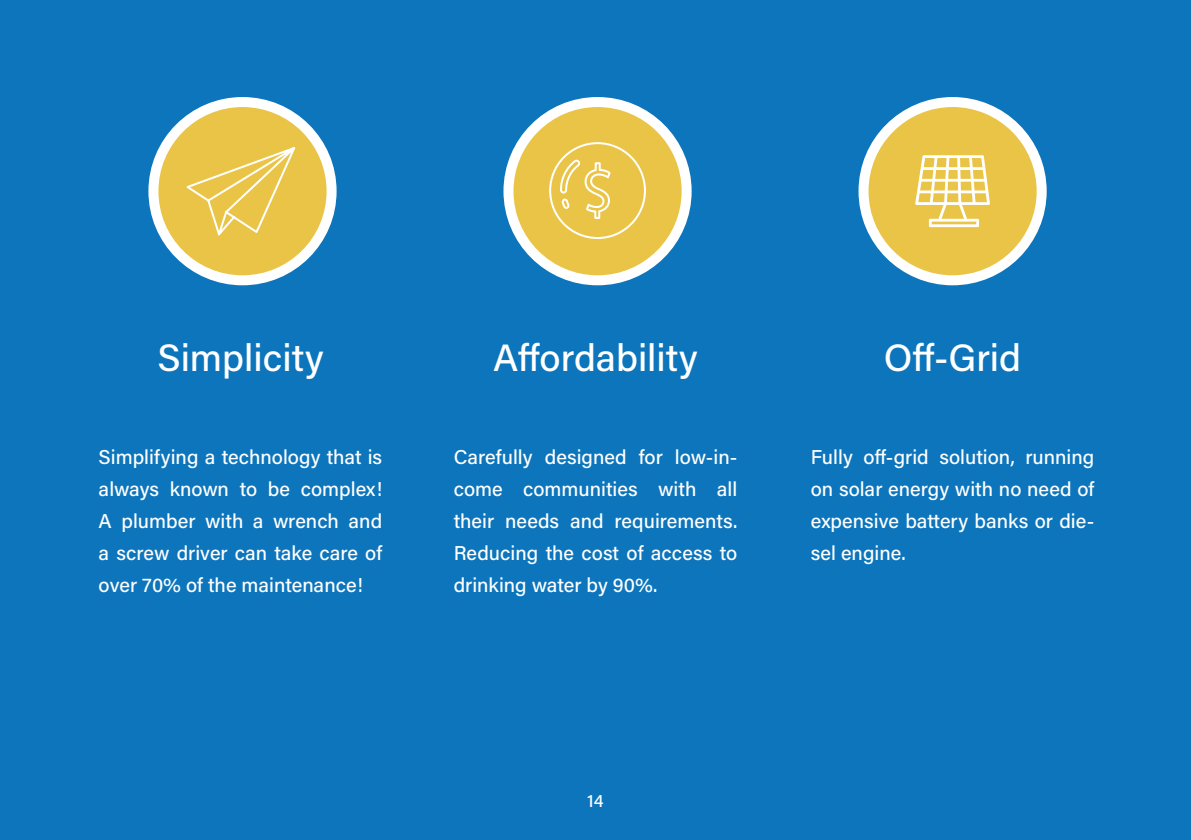
<style>
.page{position:relative;width:1191px;height:840px;background:#fff}
.page>*{position:absolute;margin:0;border:0;box-sizing:border-box;transform-origin:0 0}
.t1{font:500 38px "Acumin Pro";color:#fff}
.t2{font:500 20px/32px "Acumin Pro";color:#fff;text-align:justify}
.t3{font:500 18px "Acumin Pro";color:#fff}
</style>
<div class="page">
<div style="left:0;top:0;width:1191px;height:839px;background:#0c75bc"></div>
<div style="left:153px;top:102px;width:178px;height:178px;background:#eac447;border-radius:50%"></div>
<div style="left:148px;top:97px;width:188px;height:188px;border:10px solid #fff;border-radius:50%"></div>
<div style="left:508px;top:102px;width:178px;height:178px;background:#eac447;border-radius:50%"></div>
<div style="left:503px;top:97px;width:188px;height:188px;border:10px solid #fff;border-radius:50%"></div>
<div style="left:863px;top:102px;width:178px;height:178px;background:#eac447;border-radius:50%"></div>
<div style="left:858px;top:97px;width:188px;height:188px;border:10px solid #fff;border-radius:50%"></div>
<svg style="left:186px;top:147px;width:110px;height:89px"></svg>
<div style="left:549px;top:142px;width:97px;height:97px;border:2px solid #fff;border-radius:50%"></div>
<svg style="left:559px;top:157px;width:52px;height:63px"></svg>
<svg style="left:915px;top:155px;width:75px;height:72px"></svg>
<h1 class="t1" style="left:157px;top:330px;width:168px">Simplicity</h1>
<h1 class="t1" style="left:493px;top:330px;width:206px">Affordability</h1>
<h1 class="t1" style="left:883px;top:330px;width:139px">Off-Grid</h1>
<p class="t2" style="left:99px;top:439px;width:285px">Simplifying a technology that is always known to be complex!<br>A plumber with a wrench and a screw driver can take care of over 70% of the maintenance!</p>
<p class="t2" style="left:454px;top:439px;width:285px">Carefully designed for low-in&shy;come communities with all their needs and requirements.<br>Reducing the cost of access to drinking water by 90%.</p>
<p class="t2" style="left:811px;top:439px;width:285px">Fully off-grid solution, running on solar energy with no need of expensive battery banks or die&shy;sel engine.</p>
<p class="t3" style="left:587px;top:787px;width:18px">14</p>
</div>
